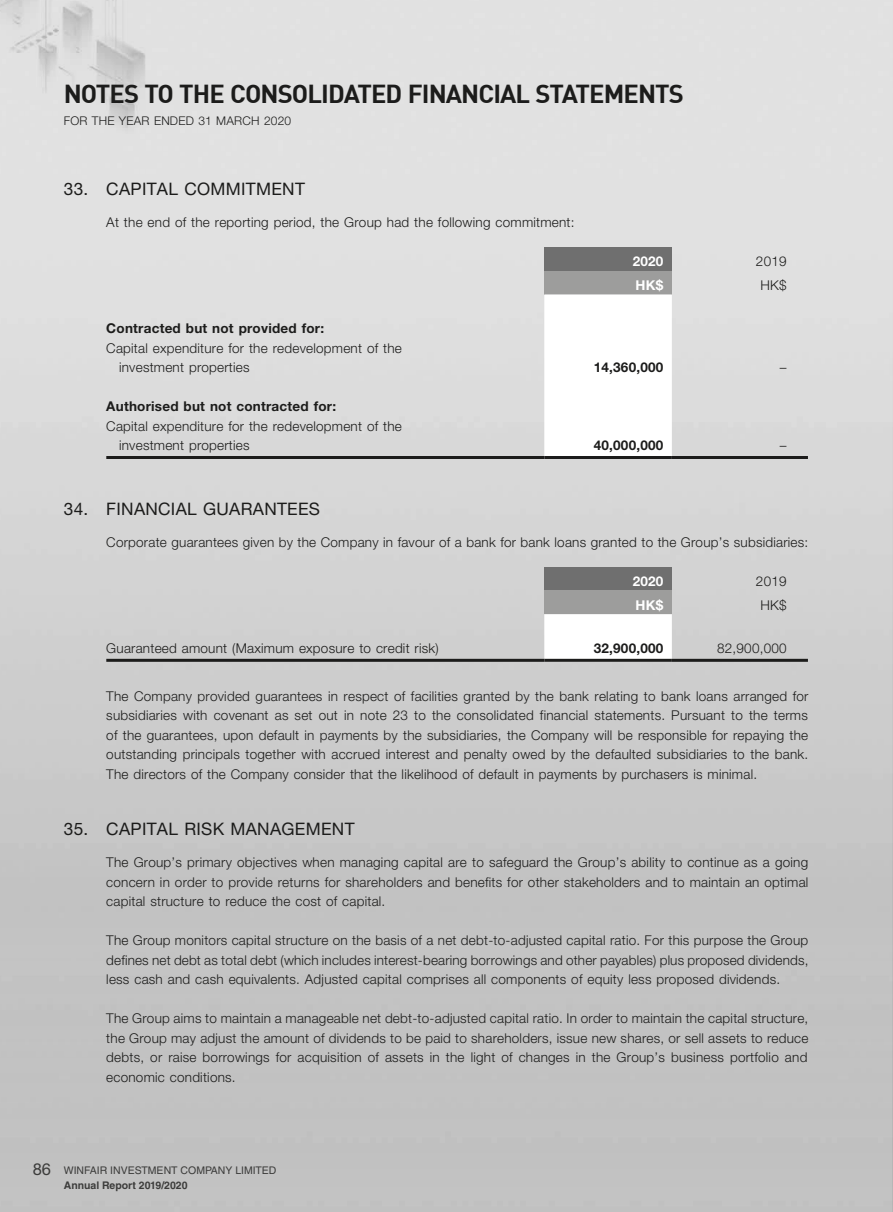
<style>
.page{position:relative;width:893px;height:1212px;background:#fff}
.page>*{position:absolute;margin:0;border:0;box-sizing:border-box;transform-origin:0 0}
.t1{font:700 25.5px "DIN";letter-spacing:-.035em;color:#1c1c1b}
.t2{font:17.25px "Helvetica Neue LT Std";letter-spacing:.015em;color:#1c1c1b}
.t3{font:300 13.5px/19.5px "Helvetica Neue LT Std";letter-spacing:.015em;color:#1c1c1b;text-align:justify}
.t4{font:700 13.5px "Helvetica Neue LT Std";letter-spacing:.015em;color:#1c1c1b}
.t5{font:700 13.5px "Helvetica Neue LT Std";letter-spacing:.015em;color:#fff}
.t6{font:300 12px "Helvetica Neue LT Std";letter-spacing:.015em;color:#1c1c1b}
.t7{font:10.5px/14.9px "Helvetica LT Std";color:#3c3c3b}
.s1{font-family:"Helvetica Neue LT Std";font-size:16.5px}
.s2{font-weight:700}
</style>
<div class="page">
<div style="left:0;top:0;width:893px;height:1212px;background:linear-gradient(to bottom,#e6e6e6,#bcbcbc)"></div>
<div style="left:544px;top:247px;width:128px;height:24px;background:#6f6f6f"></div>
<div style="left:544px;top:271px;width:128px;height:23px;background:#9d9d9c"></div>
<svg style="left:544px;top:294px;width:128px;height:162px"></svg>
<hr style="left:106px;top:456px;width:438px;height:3px;background:#1c1c1b">
<hr style="left:544px;top:456px;width:128px;height:3px;background:#1c1c1b">
<hr style="left:672px;top:456px;width:136px;height:3px;background:#1c1c1b">
<div style="left:544px;top:567px;width:128px;height:23px;background:#6f6f6f"></div>
<div style="left:544px;top:590px;width:128px;height:24px;background:#9d9d9c"></div>
<svg style="left:544px;top:614px;width:128px;height:45px"></svg>
<hr style="left:106px;top:659px;width:438px;height:3px;background:#1c1c1b">
<hr style="left:544px;top:659px;width:128px;height:3px;background:#1c1c1b">
<hr style="left:672px;top:659px;width:136px;height:3px;background:#1c1c1b">
<h1 class="t1" style="left:64px;top:77px;width:622px">NOTES TO THE CONSOLIDATED FINANCIAL STATEMENTS</h1>
<p class="t6" style="left:64px;top:113px;width:229px">FOR THE YEAR ENDED 31 MARCH 2020</p>
<p class="t2" style="left:64px;top:179px;width:243px">33. CAPITAL COMMITMENT</p>
<p class="t3" style="left:106px;top:213px;width:470px">At the end of the reporting period, the Group had the following commitment:</p>
<p class="t4" style="left:106px;top:320px;width:219px">Contracted but not provided for:</p>
<p class="t3" style="left:119px;top:338px;width:284px;text-indent:-13px">Capital expenditure for the redevelopment of the investment properties</p>
<p class="t4" style="left:106px;top:398px;width:231px">Authorised but not contracted for:</p>
<p class="t3" style="left:119px;top:416px;width:284px;text-indent:-13px">Capital expenditure for the redevelopment of the investment properties</p>
<p class="t5" style="left:633px;top:253px;width:32px">2020</p>
<p class="t3" style="left:756px;top:252px;width:32px">2019</p>
<p class="t5" style="left:636px;top:277px;width:29px">HK$</p>
<p class="t3" style="left:760px;top:275px;width:28px">HK$</p>
<p class="t4" style="left:594px;top:359px;width:71px">14,360,000</p>
<p class="t3" style="left:780px;top:358px;width:8px">–</p>
<p class="t4" style="left:594px;top:437px;width:71px">40,000,000</p>
<p class="t3" style="left:780px;top:436px;width:8px">–</p>
<p class="t2" style="left:64px;top:499px;width:258px">34. FINANCIAL GUARANTEES</p>
<p class="t3" style="left:106px;top:532px;width:703px">Corporate guarantees given by the Company in favour of a bank for bank loans granted to the Group’s subsidiaries:</p>
<p class="t5" style="left:633px;top:573px;width:32px">2020</p>
<p class="t3" style="left:756px;top:571px;width:32px">2019</p>
<p class="t5" style="left:636px;top:597px;width:29px">HK$</p>
<p class="t3" style="left:760px;top:595px;width:28px">HK$</p>
<p class="t3" style="left:106px;top:638px;width:334px">Guaranteed amount (Maximum exposure to credit risk)</p>
<p class="t4" style="left:594px;top:640px;width:71px">32,900,000</p>
<p class="t3" style="left:717px;top:638px;width:71px">82,900,000</p>
<p class="t3" style="left:106px;top:686px;width:704px">The Company provided guarantees in respect of facilities granted by the bank relating to bank loans arranged for subsidiaries with covenant as set out in note 23 to the consolidated financial statements. Pursuant to the terms of the guarantees, upon default in payments by the subsidiaries, the Company will be responsible for repaying the outstanding principals together with accrued interest and penalty owed by the defaulted subsidiaries to the bank.<br>The directors of the Company consider that the likelihood of default in payments by purchasers is minimal.</p>
<p class="t2" style="left:64px;top:818px;width:292px">35. CAPITAL RISK MANAGEMENT</p>
<p class="t3" style="left:106px;top:852px;width:704px">The Group’s primary objectives when managing capital are to safeguard the Group’s ability to continue as a going concern in order to provide returns for shareholders and benefits for other stakeholders and to maintain an optimal capital structure to reduce the cost of capital.</p>
<p class="t3" style="left:106px;top:930px;width:704px">The Group monitors capital structure on the basis of a net debt-to-adjusted capital ratio. For this purpose the Group defines net debt as total debt (which includes interest-bearing borrowings and other payables) plus proposed dividends, less cash and cash equivalents. Adjusted capital comprises all components of equity less proposed dividends.</p>
<p class="t3" style="left:106px;top:1008px;width:704px">The Group aims to maintain a manageable net debt-to-adjusted capital ratio. In order to maintain the capital structure, the Group may adjust the amount of dividends to be paid to shareholders, issue new shares, or sell assets to reduce debts, or raise borrowings for acquisition of assets in the light of changes in the Group’s business portfolio and economic conditions.</p>
<p class="t7" style="left:64px;top:1163px;width:214px;text-indent:-31px"><span class="s1">86</span> WINFAIR INVESTMENT COMPANY LIMITED<br><span class="s2">Annual Report 2019/2020</span></p>
</div>
